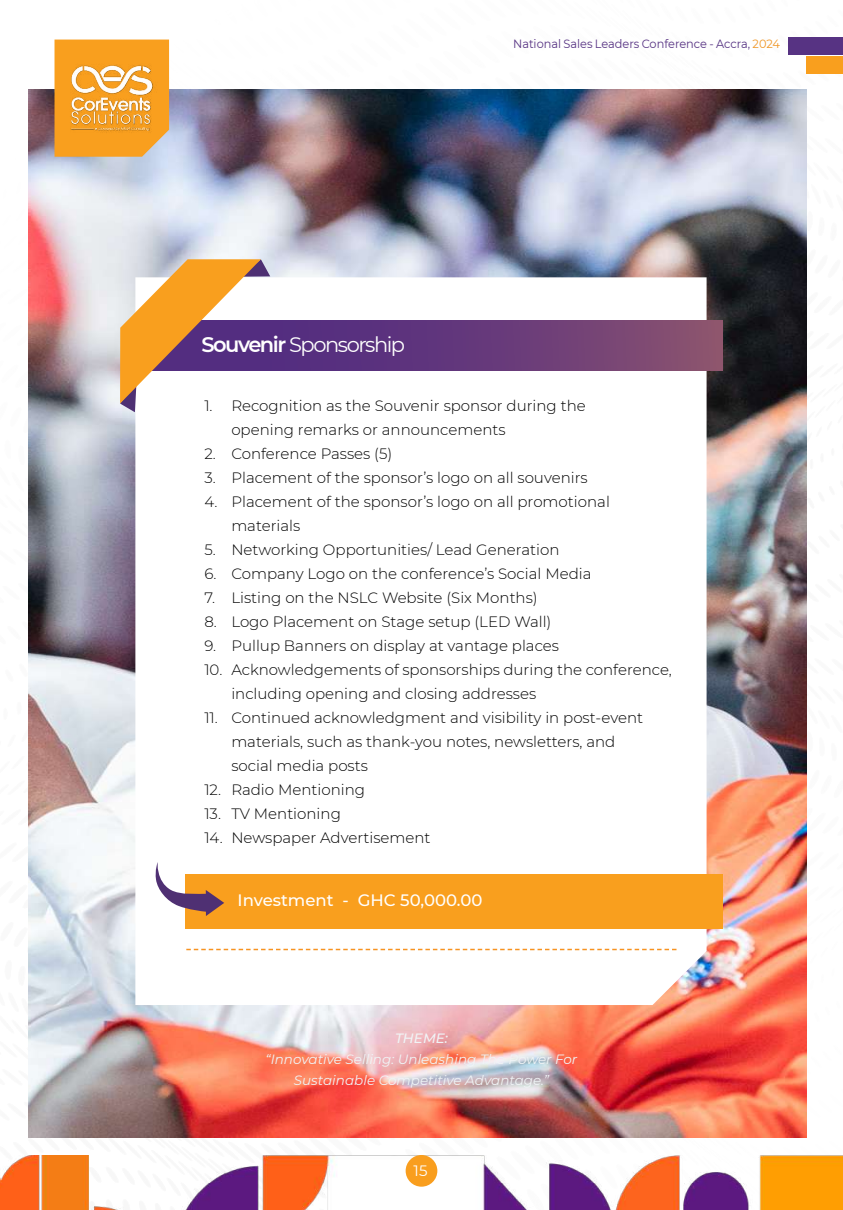
<style>
.page{position:relative;width:843px;height:1210px;background:#fff}
.page>*{position:absolute;margin:0;border:0;box-sizing:border-box;transform-origin:0 0}
.t1{font:21px "Montserrat";letter-spacing:-.07em;color:#fff}
.t2{font:500 16.5px "Montserrat";color:#fff}
.t3{font:300 15px/24px "Montserrat";color:#000}
.t4{font:15px "Montserrat";color:#fff}
.t5{font:italic 13.5px/21px "Montserrat";color:#f0f4f6;text-align:center}
.t6{font:italic 500 13.5px "Montserrat";color:#f0f4f6}
.t7{font:12px "Montserrat";color:#573383;scale:.94 1}
.s1{color:#563483}
.s2{color:#ef9625}
.s3{font-weight:600}
</style>
<div class="page">
<img style="left:0;top:1155px;width:842px;height:55px">
<div style="left:405px;top:1155px;width:32px;height:31px;background:#f99e1e;border-radius:50%"></div>
<div style="left:788px;top:37px;width:54px;height:17px;background:#573383"></div>
<div style="left:806px;top:56px;width:36px;height:18px;background:#f99f1e"></div>
<img style="left:29px;top:89px;width:777px;height:1048px">
<svg style="left:135px;top:277px;width:571px;height:728px"></svg>
<svg style="left:270px;top:321px;width:452px;height:50px"></svg>
<svg style="left:120px;top:259px;width:150px;height:153px"></svg>
<svg style="left:186px;top:948px;width:490px;height:2px"></svg>
<div style="left:186px;top:874px;width:536px;height:55px;background:#f99f1e"></div>
<svg style="left:154px;top:862px;width:70px;height:54px"></svg>
<svg style="left:54px;top:40px;width:115px;height:117px"></svg>
<img style="left:66px;top:54px;width:91px;height:88px">
<p class="t7" style="left:513px;top:36px;width:285px">National Sales Leaders Conference <span class="s1">- Accra,</span> <span class="s2">2024</span></p>
<h1 class="t1" style="left:201px;top:330px;width:205px"><span class="s3">Souvenir</span> Sponsorship</h1>
<p class="t3" style="left:231px;top:393px;width:356px;text-indent:-27px">1. Recognition as the Souvenir sponsor during the opening remarks or announcements</p>
<p class="t3" style="left:204px;top:441px;width:189px">2. Conference Passes (5)</p>
<p class="t3" style="left:204px;top:465px;width:385px">3. Placement of the sponsor’s logo on all souvenirs</p>
<p class="t3" style="left:231px;top:489px;width:380px;text-indent:-27px">4. Placement of the sponsor’s logo on all promotional materials</p>
<p class="t3" style="left:204px;top:537px;width:357px">5. Networking Opportunities/ Lead Generation</p>
<p class="t3" style="left:204px;top:561px;width:388px">6. Company Logo on the conference’s Social Media</p>
<p class="t3" style="left:204px;top:585px;width:335px">7. Listing on the NSLC Website (Six Months)</p>
<p class="t3" style="left:204px;top:609px;width:348px">8. Logo Placement on Stage setup (LED Wall)</p>
<p class="t3" style="left:204px;top:633px;width:356px">9. Pullup Banners on display at vantage places</p>
<p class="t3" style="left:231px;top:657px;width:442px;text-indent:-27px">10. Acknowledgements of sponsorships during the conference, including opening and closing addresses</p>
<p class="t3" style="left:231px;top:705px;width:413px;text-indent:-27px">11. Continued acknowledgment and visibility in post-event materials, such as thank-you notes, newsletters, and social media posts</p>
<p class="t3" style="left:204px;top:777px;width:162px">12. Radio Mentioning</p>
<p class="t3" style="left:204px;top:801px;width:138px">13. TV Mentioning</p>
<p class="t3" style="left:204px;top:825px;width:228px">14. Newspaper Advertisement</p>
<p class="t2" style="left:237px;top:888px;width:246px">Investment - GHC 50,000.00</p>
<p class="t6" style="left:395px;top:1028px;width:54px">THEME:</p>
<p class="t5" style="left:265px;top:1048px;width:313px">“Innovative Selling: Unleashing The Power For<br>Sustainable Competitive Advantage.”</p>
<p class="t4" style="left:413px;top:1160px;width:15px">15</p>
</div>
